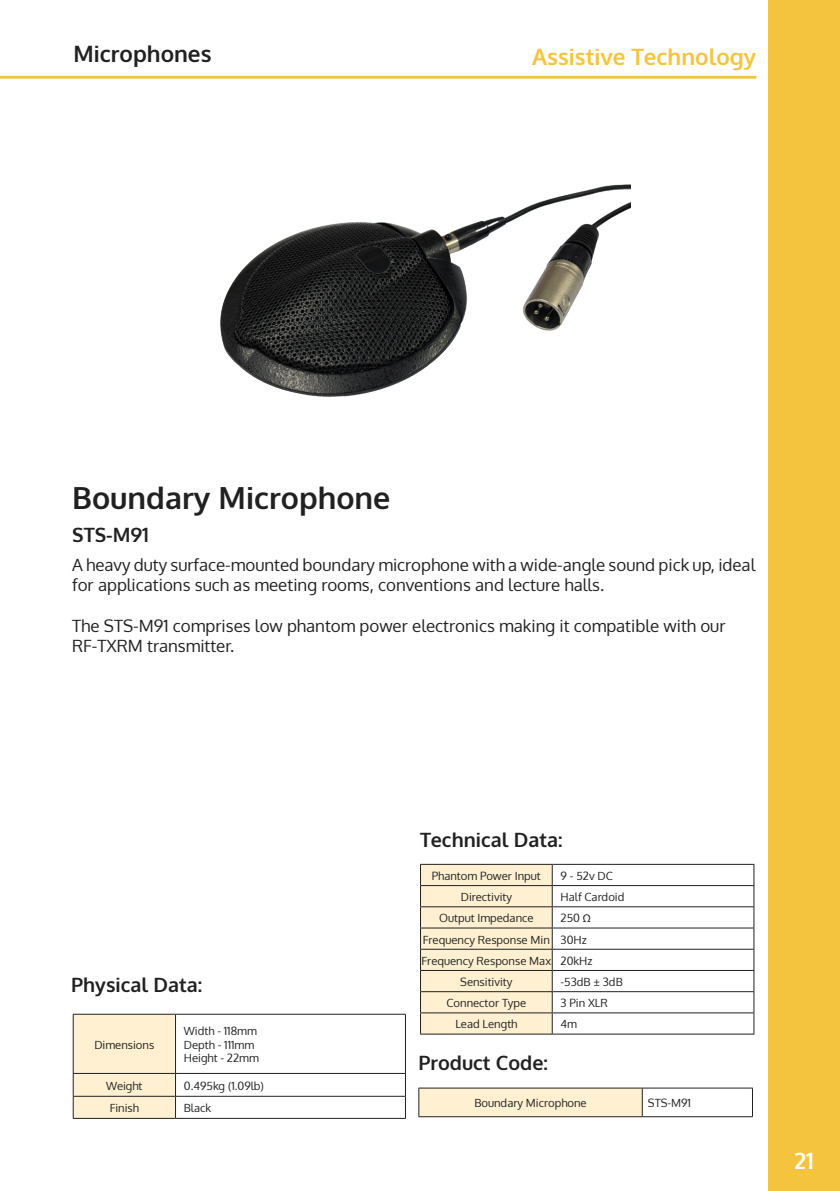
<style>
.page{position:relative;width:840px;height:1191px;background:#fff}
.page>*{position:absolute;margin:0;border:0;box-sizing:border-box;transform-origin:0 0}
.t1{font:700 30.4px "Oxygen";color:#222121}
.t2{font:700 22.6px "Oxygen";color:#f5c43e}
.t3{font:700 22.6px "Oxygen";color:#222121}
.t4{font:700 22.6px "Oxygen";color:#fff}
.t5{font:700 19.8px "Oxygen";color:#222121}
.t6{font:17px/20.2px "Oxygen";color:#222121}
.t7{font:11.2px "Oxygen";color:#222121}
.s1{font-family:"Myriad Pro"}
</style>
<div class="page">
<div style="left:767px;top:0;width:72px;height:1191px;background:#f5c43e"></div>
<hr style="left:0;top:76px;width:755px;height:3px;background:#f5c43e">
<img style="left:220px;top:184px;width:409px;height:213px">
<hr style="left:175px;top:1014px;width:230px;height:1px;background:#222121">
<hr style="left:405px;top:1014px;width:1px;height:59px;background:#222121">
<hr style="left:175px;top:1073px;width:230px;height:1px;background:#222121">
<svg style="left:73px;top:1014px;width:103px;height:104px"></svg>
<hr style="left:175px;top:1096px;width:230px;height:1px;background:#222121">
<svg style="left:405px;top:1073px;width:1px;height:45px"></svg>
<hr style="left:73px;top:1118px;width:102px;height:1px;background:#222121">
<hr style="left:175px;top:1118px;width:230px;height:1px;background:#222121">
<div style="left:418px;top:1088px;width:224px;height:28px;background:#fef0d1"></div>
<hr style="left:418px;top:1087px;width:224px;height:1px;background:#222121">
<svg style="left:418px;top:1088px;width:1px;height:28px"></svg>
<hr style="left:642px;top:1087px;width:110px;height:1px;background:#222121">
<svg style="left:641px;top:1088px;width:1px;height:28px"></svg>
<hr style="left:418px;top:1116px;width:224px;height:1px;background:#222121">
<hr style="left:642px;top:1116px;width:110px;height:1px;background:#222121">
<svg style="left:420px;top:864px;width:334px;height:170px"></svg>
<hr style="left:420px;top:1033px;width:132px;height:1px;background:#222121">
<hr style="left:552px;top:1033px;width:201px;height:1px;background:#222121">
<p class="t3" style="left:73px;top:40px;width:139px">Microphones</p>
<p class="t2" style="left:532px;top:43px;width:225px">Assistive Technology</p>
<p class="t1" style="left:72px;top:479px;width:319px">Boundary Microphone</p>
<p class="t5" style="left:72px;top:523px;width:78px">STS-M91</p>
<p class="t6" style="left:72px;top:554px;width:684px">A heavy duty surface-mounted boundary microphone with a wide-angle sound pick up, ideal for applications such as meeting rooms, conventions and lecture halls.</p>
<p class="t6" style="left:72px;top:615px;width:654px">The STS-M91 comprises low phantom power electronics making it compatible with our</p>
<p class="t6" style="left:72px;top:636px;width:163px">RF-TXRM transmitter.</p>
<p class="t5" style="left:71px;top:972px;width:132px">Physical Data:</p>
<p class="t7" style="left:94px;top:1037px;width:61px">Dimensions</p>
<p class="t7" style="left:184px;top:1023px;width:74px">Width - 118mm</p>
<p class="t7" style="left:184px;top:1037px;width:72px">Depth - 111mm</p>
<p class="t7" style="left:184px;top:1050px;width:76px">Height - 22mm</p>
<p class="t7" style="left:106px;top:1078px;width:38px">Weight</p>
<p class="t7" style="left:184px;top:1078px;width:82px">0.495kg (1.09lb)</p>
<p class="t7" style="left:110px;top:1100px;width:31px">Finish</p>
<p class="t7" style="left:184px;top:1100px;width:29px">Black</p>
<p class="t5" style="left:420px;top:828px;width:144px">Technical Data:</p>
<p class="t7" style="left:431px;top:868px;width:110px">Phantom Power Input</p>
<p class="t7" style="left:560px;top:868px;width:54px">9 - 52v DC</p>
<p class="t7" style="left:460px;top:889px;width:53px">Directivity</p>
<p class="t7" style="left:560px;top:889px;width:65px">Half Cardoid</p>
<p class="t7" style="left:439px;top:910px;width:96px">Output Impedance</p>
<p class="t7" style="left:560px;top:910px;width:32px">250 <span class="s1">Ω</span></p>
<p class="t7" style="left:422px;top:932px;width:128px">Frequency Response Min</p>
<p class="t7" style="left:560px;top:932px;width:28px">30Hz</p>
<p class="t7" style="left:421px;top:953px;width:131px">Frequency Response Max</p>
<p class="t7" style="left:560px;top:953px;width:33px">20kHz</p>
<p class="t7" style="left:460px;top:974px;width:54px">Sensitivity</p>
<p class="t7" style="left:560px;top:974px;width:64px">-53dB ± 3dB</p>
<p class="t7" style="left:446px;top:995px;width:81px">Connector Type</p>
<p class="t7" style="left:560px;top:995px;width:49px">3 Pin XLR</p>
<p class="t7" style="left:455px;top:1016px;width:64px">Lead Length</p>
<p class="t7" style="left:560px;top:1016px;width:18px">4m</p>
<p class="t5" style="left:418px;top:1050px;width:131px">Product Code:</p>
<p class="t7" style="left:474px;top:1095px;width:114px">Boundary Microphone</p>
<p class="t7" style="left:647px;top:1095px;width:45px">STS-M91</p>
<p class="t4" style="left:794px;top:1146px;width:21px">21</p>
</div>
